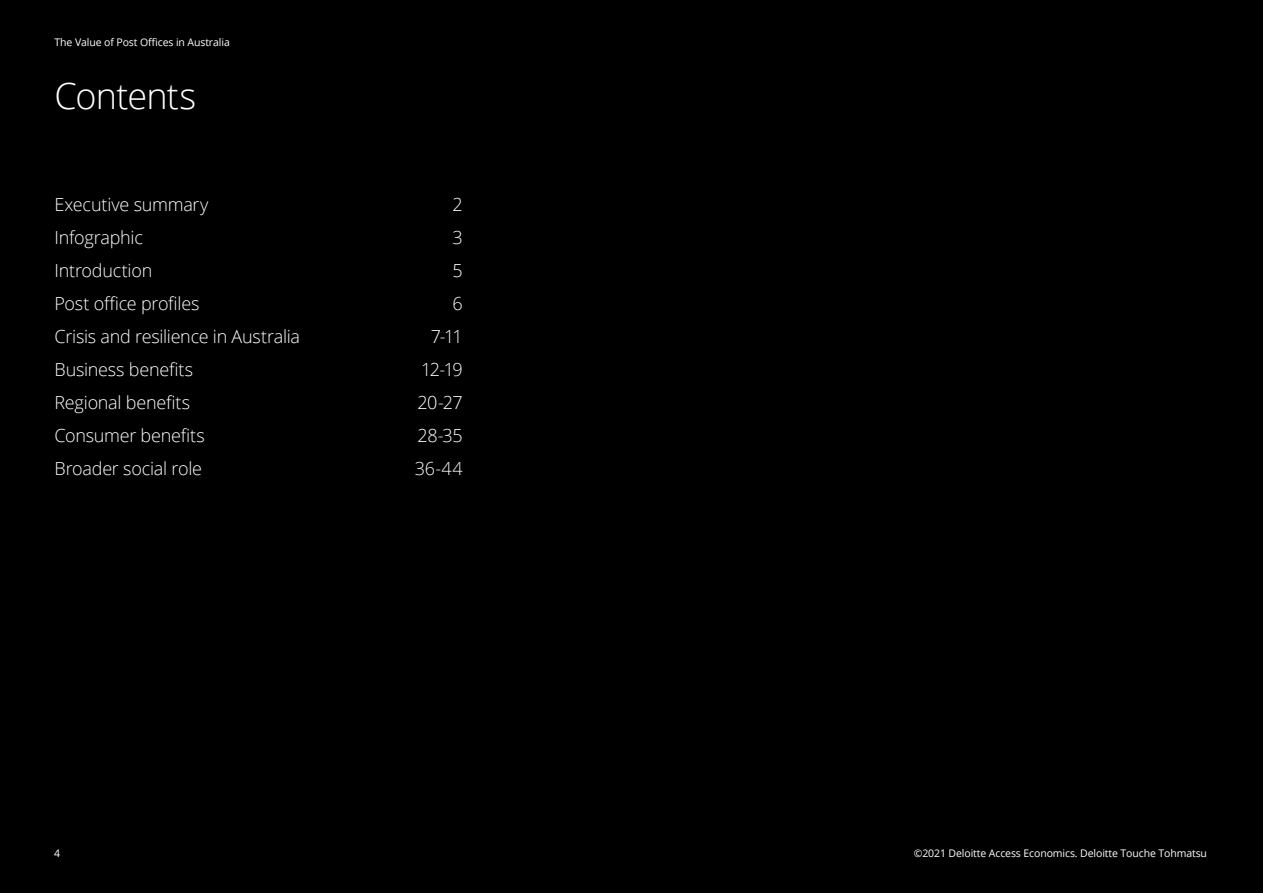
<style>
.page{position:relative;width:1263px;height:893px;background:#000}
.page>*{position:absolute;margin:0;border:0;box-sizing:border-box;transform-origin:0 0}
.t1{font:300 36px "Open Sans";letter-spacing:-.02em;color:#fff}
.t2{font:300 18px "Open Sans";letter-spacing:-.015em;color:#fff}
.t3{font:10.5px "Open Sans";letter-spacing:-.01em;color:#fff}
</style>
<div class="page">
<p class="t3" style="left:55px;top:35px;width:177px">The Value of Post Offices in Australia</p>
<h1 class="t1" style="left:55px;top:71px;width:143px">Contents</h1>
<p class="t2" style="left:55px;top:192px;width:155px">Executive summary</p>
<p class="t2" style="left:452px;top:192px;width:12px">2</p>
<p class="t2" style="left:55px;top:225px;width:90px">Infographic</p>
<p class="t2" style="left:452px;top:225px;width:12px">3</p>
<p class="t2" style="left:55px;top:258px;width:99px">Introduction</p>
<p class="t2" style="left:452px;top:258px;width:12px">5</p>
<p class="t2" style="left:55px;top:291px;width:146px">Post office profiles</p>
<p class="t2" style="left:452px;top:291px;width:12px">6</p>
<p class="t2" style="left:55px;top:324px;width:247px">Crisis and resilience in Australia</p>
<p class="t2" style="left:431px;top:324px;width:33px">7-11</p>
<p class="t2" style="left:55px;top:357px;width:140px">Business benefits</p>
<p class="t2" style="left:421px;top:357px;width:43px">12-19</p>
<p class="t2" style="left:55px;top:390px;width:137px">Regional benefits</p>
<p class="t2" style="left:418px;top:390px;width:47px">20-27</p>
<p class="t2" style="left:55px;top:423px;width:152px">Consumer benefits</p>
<p class="t2" style="left:418px;top:423px;width:46px">28-35</p>
<p class="t2" style="left:55px;top:456px;width:149px">Broader social role</p>
<p class="t2" style="left:415px;top:456px;width:49px">36-44</p>
<p class="t3" style="left:54px;top:846px;width:8px">4</p>
<p class="t3" style="left:914px;top:846px;width:295px">©2021 Deloitte Access Economics. Deloitte Touche Tohmatsu</p>
</div>
